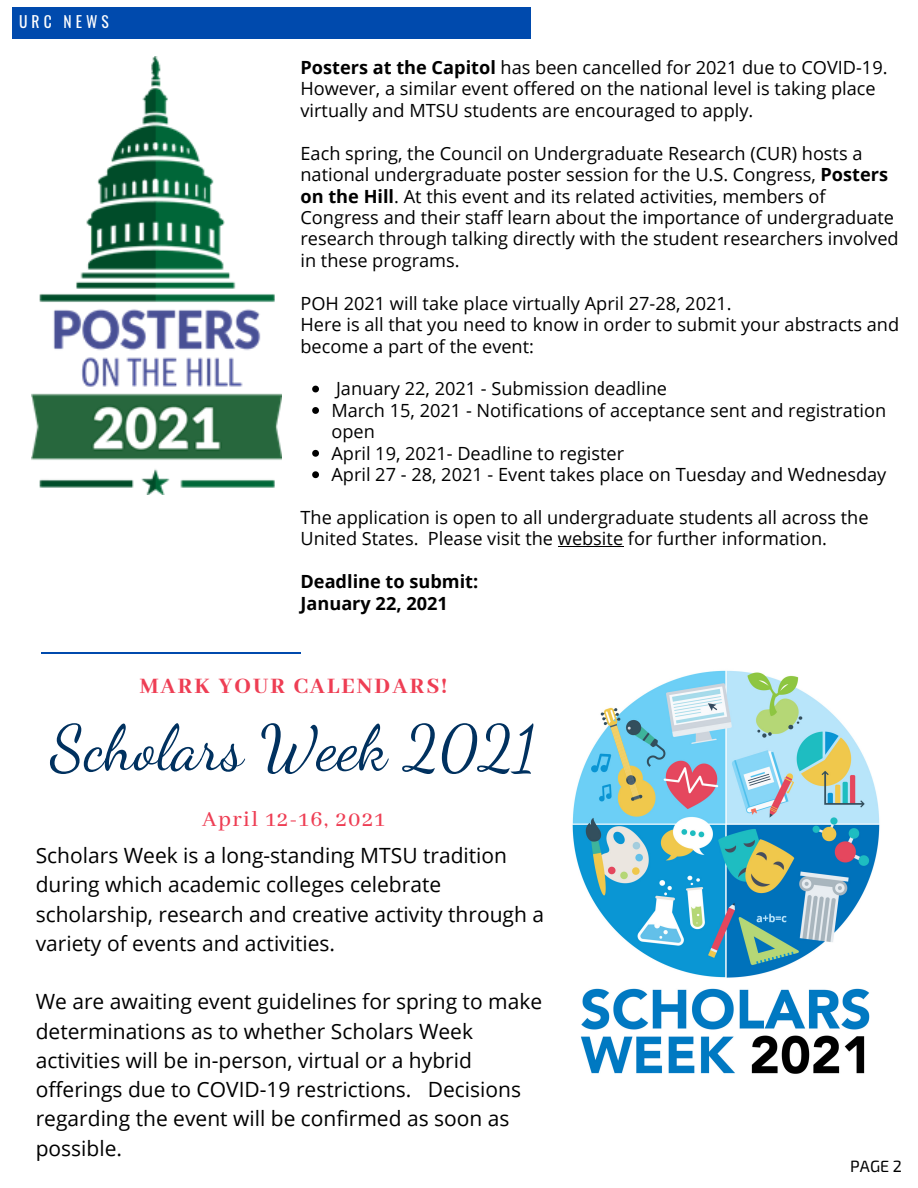
<style>
.page{position:relative;width:918px;height:1188px;background:#fff}
.page>*{position:absolute;margin:0;border:0;box-sizing:border-box;transform-origin:0 0}
.t1{font:63px "Dancing Script";color:#00315f}
.t2{font:800 24px "Abhaya Libre";letter-spacing:.09em;color:#ee3e54}
.t3{font:500 24px "Abhaya Libre";letter-spacing:.06em;color:#ee3e54}
.t4{font:21px/29.2px "Open Sans";color:#000}
.t5{font:18.15px/21.5px "Open Sans";color:#000}
.t6{font:700 18.15px "Open Sans";color:#000}
.t7{font:16.2px "Exo 2";color:#000}
.t8{font:15.6px "Oswald";letter-spacing:.26em;color:#fff}
.s1{font-weight:700}
</style>
<div class="page">
<hr style="left:41px;top:653px;width:260px;height:1px;background:#004aad">
<svg style="left:312px;top:386px;width:7px;height:6px"></svg>
<svg style="left:312px;top:407px;width:7px;height:7px"></svg>
<svg style="left:312px;top:450px;width:7px;height:7px"></svg>
<svg style="left:312px;top:471px;width:7px;height:7px"></svg>
<hr style="left:558px;top:546px;width:65px;height:1px;background:#000">
<img style="left:31px;top:57px;width:250px;height:437px">
<img style="left:572px;top:670px;width:308px;height:404px">
<div style="left:12px;top:7px;width:519px;height:31px;background:#004aad"></div>
<p class="t8" style="left:19px;top:10px;width:91px">URC NEWS</p>
<p class="t5" style="left:300px;top:56px;width:589px"><span class="s1">Posters at the Capitol</span> has been cancelled for 2021 due to COVID-19.<br>However, a similar event offered on the national level is taking place virtually and MTSU students are encouraged to apply.</p>
<p class="t5" style="left:300px;top:142px;width:600px">Each spring, the Council on Undergraduate Research (CUR) hosts a national undergraduate poster session for the U.S. Congress, <span class="s1">Posters on the Hill</span>. At this event and its related activities, members of Congress and their staff learn about the importance of undergraduate research through talking directly with the student researchers involved in these programs.</p>
<p class="t5" style="left:300px;top:292px;width:433px">POH 2021 will take place virtually April 27-28, 2021.</p>
<p class="t5" style="left:300px;top:313px;width:600px">Here is all that you need to know in order to submit your abstracts and become a part of the event:</p>
<p class="t5" style="left:336px;top:378px;width:333px">January 22, 2021 - Submission deadline</p>
<p class="t5" style="left:331px;top:399px;width:556px">March 15, 2021 - Notifications of acceptance sent and registration open</p>
<p class="t5" style="left:331px;top:442px;width:294px">April 19, 2021- Deadline to register</p>
<p class="t5" style="left:331px;top:463px;width:557px">April 27 - 28, 2021 - Event takes place on Tuesday and Wednesday</p>
<p class="t5" style="left:300px;top:506px;width:570px">The application is open to all undergraduate students all across the<br>United States. Please visit the website for further information.</p>
<p class="t6" style="left:300px;top:569px;width:179px">Deadline to submit:</p>
<p class="t6" style="left:300px;top:590px;width:149px">January 22, 2021</p>
<p class="t2" style="left:140px;top:673px;width:309px">MARK YOUR CALENDARS!</p>
<p class="t1" style="left:50px;top:711px;width:488px">Scholars Week 2021</p>
<p class="t3" style="left:202px;top:805px;width:184px">April 12-16, 2021</p>
<p class="t4" style="left:36px;top:840px;width:510px">Scholars Week is a long-standing MTSU tradition during which academic colleges celebrate scholarship, research and creative activity through a variety of events and activities.</p>
<p class="t4" style="left:36px;top:987px;width:508px">We are awaiting event guidelines for spring to make determinations as to whether Scholars Week activities will be in-person, virtual or a hybrid offerings due to COVID-19 restrictions. Decisions regarding the event will be confirmed as soon as possible.</p>
<p class="t7" style="left:850px;top:1156px;width:53px">PAGE 2</p>
</div>
